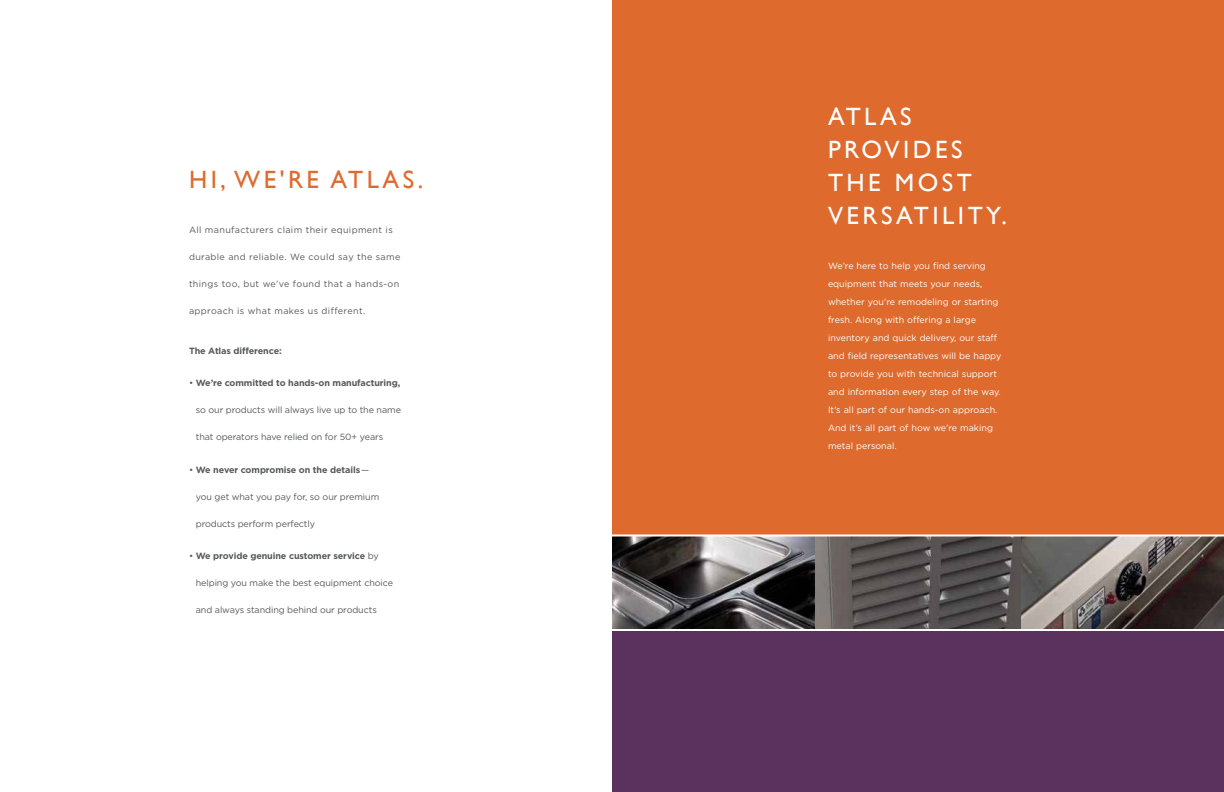
<style>
.page{position:relative;width:1224px;height:792px;background:#fff}
.page>*{position:absolute;margin:0;border:0;box-sizing:border-box;transform-origin:0 0}
.t1{font:25px/33px "Gill Sans";letter-spacing:.14em;color:#fff}
.t2{font:25px "Gill Sans";letter-spacing:.14em;color:#de6a2e}
.t3{font:9px/18px "Gotham";color:#fff}
.t4{font:9px "Gotham";letter-spacing:-.01em;color:#58595b}
.t5{font:9px "Gotham";letter-spacing:.04em;color:#58595b}
.t6{font:700 9px "Gotham";letter-spacing:-.01em;color:#58595b}
.s1{font-weight:400}
</style>
<div class="page">
<div style="left:612px;top:0;width:612px;height:536px;background:#de6a2e"></div>
<img style="left:612px;top:536px;width:612px;height:93px">
<div style="left:612px;top:630px;width:612px;height:162px;background:#5b315e"></div>
<hr style="left:612px;top:534px;width:612px;height:2px;background:#fff">
<hr style="left:612px;top:629px;width:612px;height:2px;background:#fff">
<h1 class="t2" style="left:189px;top:165px;width:236px">HI, WE'RE ATLAS.</h1>
<p class="t5" style="left:189px;top:224px;width:205px">All manufacturers claim their equipment is</p>
<p class="t5" style="left:189px;top:251px;width:213px">durable and reliable. We could say the same</p>
<p class="t5" style="left:189px;top:278px;width:212px">things too, but we’ve found that a hands-on</p>
<p class="t5" style="left:189px;top:305px;width:178px">approach is what makes us different.</p>
<p class="t6" style="left:189px;top:345px;width:94px">The Atlas difference:</p>
<p class="t6" style="left:189px;top:377px;width:213px"><span class="s1">•</span> We’re committed to hands-on manufacturing,</p>
<p class="t4" style="left:196px;top:405px;width:207px">so our products will always live up to the name</p>
<p class="t4" style="left:196px;top:432px;width:189px">that operators have relied on for 50+ years</p>
<p class="t6" style="left:189px;top:464px;width:182px"><span class="s1">•</span> We never compromise on the details<span class="s1">—</span></p>
<p class="t4" style="left:196px;top:492px;width:185px">you get what you pay for, so our premium</p>
<p class="t4" style="left:196px;top:519px;width:121px">products perform perfectly</p>
<p class="t6" style="left:189px;top:550px;width:191px"><span class="s1">•</span> We provide genuine customer service <span class="s1">by</span></p>
<p class="t4" style="left:196px;top:578px;width:199px">helping you make the best equipment choice</p>
<p class="t4" style="left:196px;top:605px;width:183px">and always standing behind our products</p>
<h1 class="t1" style="left:828px;top:100px;width:181px">ATLAS<br>PROVIDES<br>THE MOST<br>VERSATILITY.</h1>
<p class="t3" style="left:828px;top:256px;width:175px">We’re here to help you find serving equipment that meets your needs, whether you’re remodeling or starting fresh. Along with offering a large inventory and quick delivery, our staff and field representatives will be happy to provide you with technical support and information every step of the way.<br>It’s all part of our hands-on approach.<br>And it’s all part of how we’re making metal personal.</p>
</div>
